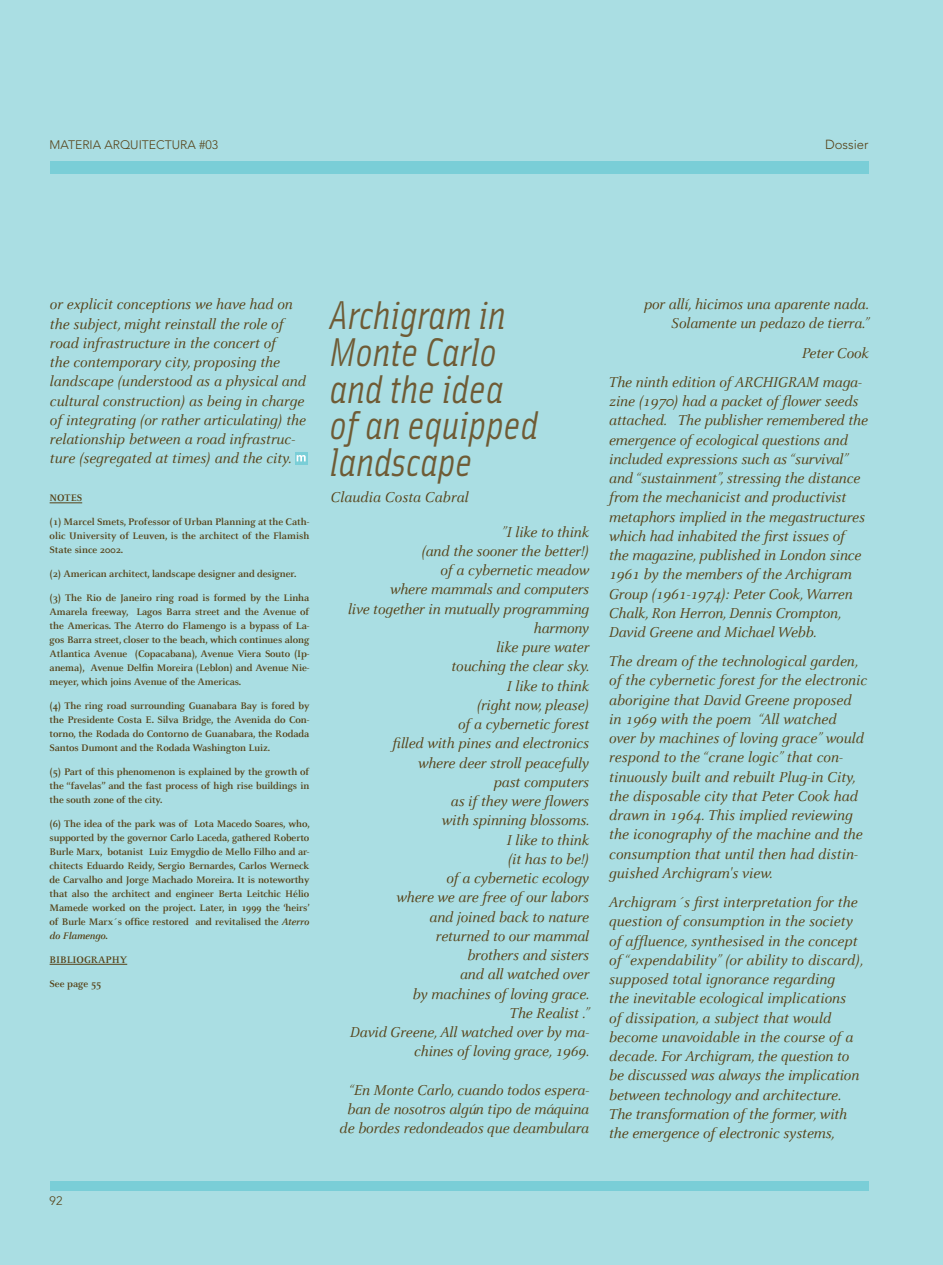
<style>
.page{position:relative;width:943px;height:1265px;background:#aadee3}
.page>*{position:absolute;margin:0;border:0;box-sizing:border-box;transform-origin:0 0}
.t1{font:italic 40.25px/36.8px "Solex Regular Lining";letter-spacing:-.005em;color:#6f5b35}
.t2{font:italic 15.75px/19.2px "Celeste";letter-spacing:-.01em;color:#574319}
.t3{font:300 13.12px "Avenir LT Std";color:#574319}
.t4{font:300 12.25px "Avenir LT Std";color:#574319}
.t5{font:700 10.5px/14px "Celeste";letter-spacing:-.01em;color:#574319;text-align:justify}
.s1{font-style:italic}
</style>
<div class="page">
<div style="left:50px;top:1181px;width:818px;height:10px;background:#7aced7"></div>
<div style="left:50px;top:161px;width:818px;height:12px;background:#7aced7"></div>
<hr style="left:50px;top:503px;width:32px;height:1px;background:#574319">
<hr style="left:50px;top:964px;width:77px;height:1px;background:#574319">
<svg style="left:295px;top:452px;width:12px;height:13px"></svg>
<svg style="left:297px;top:455px;width:9px;height:6px"></svg>
<p class="t4" style="left:50px;top:138px;width:170px">MATERIA ARQUITECTURA #03</p>
<p class="t3" style="left:825px;top:137px;width:45px">Dossier</p>
<p class="t2" style="left:50px;top:295px;width:258px">or explicit conceptions we have had on the subject, might reinstall the role of road infrastructure in the concert of<br>the contemporary city, proposing the landscape (understood as a physical and cultural construction) as being in charge of integrating (or rather articulating) the relationship between a road infrastruc&shy;ture (segregated at times) and the city.</p>
<p class="t5" style="left:50px;top:491px;width:34px">NOTES</p>
<p class="t5" style="left:50px;top:515px;width:261px">(1) Marcel Smets, Professor of Urban Planning at the Cath&shy;olic University of Leuven, is the architect of the Flamish State since 2002.</p>
<p class="t5" style="left:50px;top:567px;width:248px">(2) American architect, landscape designer and designer.</p>
<p class="t5" style="left:50px;top:591px;width:261px">(3) The Rio de Janeiro ring road is formed by the Linha Amarela freeway, Lagos Barra street and the Avenue of the Americas. The Aterro do Flamengo is a bypass of La&shy;gos Barra street, closer to the beach, which continues along Atlantica Avenue (Copacabana), Avenue Viera Souto (Ip&shy;anema), Avenue Delfin Moreira (Leblon) and Avenue Nie&shy;meyer, which joins Avenue of the Americas.</p>
<p class="t5" style="left:50px;top:699px;width:261px">(4) The ring road surrounding Guanabara Bay is fored by the Presidente Costa E. Silva Bridge, the Avenida do Con&shy;torno, the Rodada do Contorno de Guanabara, the Rodada Santos Dumont and the Rodada Washington Luiz.</p>
<p class="t5" style="left:50px;top:765px;width:261px">(5) Part of this phenomenon is explained by the growth of the “favelas” and the fast process of high rise buildings in the south zone of the city.</p>
<p class="t5" style="left:50px;top:817px;width:262px">(6) The idea of the park was of Lota Macedo Soares, who, supported by the governor Carlo Laceda, gathered Roberto Burle Marx, botanist Luiz Emygdio de Mello Filho and ar&shy;chitects Eduardo Reidy, Sergio Bernardes, Carlos Werneck de Carvalho and Jorge Machado Moreira. It is noteworthy that also the architect and engineer Berta Leitchic Hélio Mamede worked on the project. Later, in 1999 the ‘heirs’ of Burle Marx´s office restored and revitalised the <span class="s1">Aterro do Flamengo</span>.</p>
<p class="t5" style="left:50px;top:953px;width:79px">BIBLIOGRAPHY</p>
<p class="t5" style="left:50px;top:977px;width:53px">See page 55</p>
<h1 class="t1" style="left:329px;top:295px;width:210px">Archigram in<br>Monte Carlo and the idea of an equipped landscape</h1>
<p class="t2" style="left:330px;top:488px;width:139px">Claudia Costa Cabral</p>
<p class="t2" style="left:348px;top:523px;width:243px;text-align:right">”I like to think<br>(and the sooner the better!)<br>of a cybernetic meadow<br>where mammals and computers<br>live together in mutually programming harmony<br>like pure water<br>touching the clear sky.<br>I like to think<br>(right now, please)<br>of a cybernetic forest<br>filled with pines and electronics<br>where deer stroll peacefully<br>past computers<br>as if they were flowers<br>with spinning blossoms.<br>I like to think<br>(it has to be!)<br>of a cybernetic ecology<br>where we are free of our labors<br>and joined back to nature<br>returned to our mammal<br>brothers and sisters<br>and all watched over<br>by machines of loving grace.<br>The Realist .”<br>David Greene, All watched over by ma&shy;chines of loving grace, 1969.</p>
<p class="t2" style="left:339px;top:1081px;width:251px;text-align:center">“En Monte Carlo, cuando todos espera&shy;ban de nosotros algún tipo de máquina de bordes redondeados que deambulara</p>
<p class="t2" style="left:643px;top:295px;width:227px;text-align:right">por allí, hicimos una aparente nada.<br>Solamente un pedazo de tierra.”</p>
<p class="t2" style="left:609px;top:339px;width:261px;line-height:29.2px;text-indent:193px">Peter Cook<br>The ninth edition of ARCHIGRAM maga-</p>
<p class="t2" style="left:609px;top:392px;width:260px">zine (1970) had a packet of flower seeds attached. The publisher remembered the emergence of ecological questions and included expressions such as “survival” and “sustainment”, stressing the distance from the mechanicist and productivist metaphors implied in the megastructures which had inhabited the first issues of the magazine, published in London since 1961 by the members of the Archigram Group (1961-1974): Peter Cook, Warren Chalk, Ron Herron, Dennis Crompton, David Greene and Michael Webb.</p>
<p class="t2" style="left:609px;top:652px;width:260px">The dream of the technological garden, of the cybernetic forest for the electronic aborigine that David Greene proposed in 1969 with the poem “All watched<br>over by machines of loving grace” would respond to the “crane logic” that con&shy;tinuously built and rebuilt Plug-in City, the disposable city that Peter Cook had drawn in 1964. This implied reviewing the iconography of the machine and the consumption that until then had distin&shy;guished Archigram's view.</p>
<p class="t2" style="left:609px;top:893px;width:256px">Archigram´s first interpretation for the question of consumption in the society of affluence, synthesised in the concept of “expendability” (or ability to discard), supposed total ignorance regarding<br>the inevitable ecological implications<br>of dissipation, a subject that would become unavoidable in the course of a decade. For Archigram, the question to be discussed was always the implication between technology and architecture.<br>The transformation of the former, with the emergence of electronic systems,</p>
<p class="t4" style="left:50px;top:1194px;width:14px">92</p>
</div>
